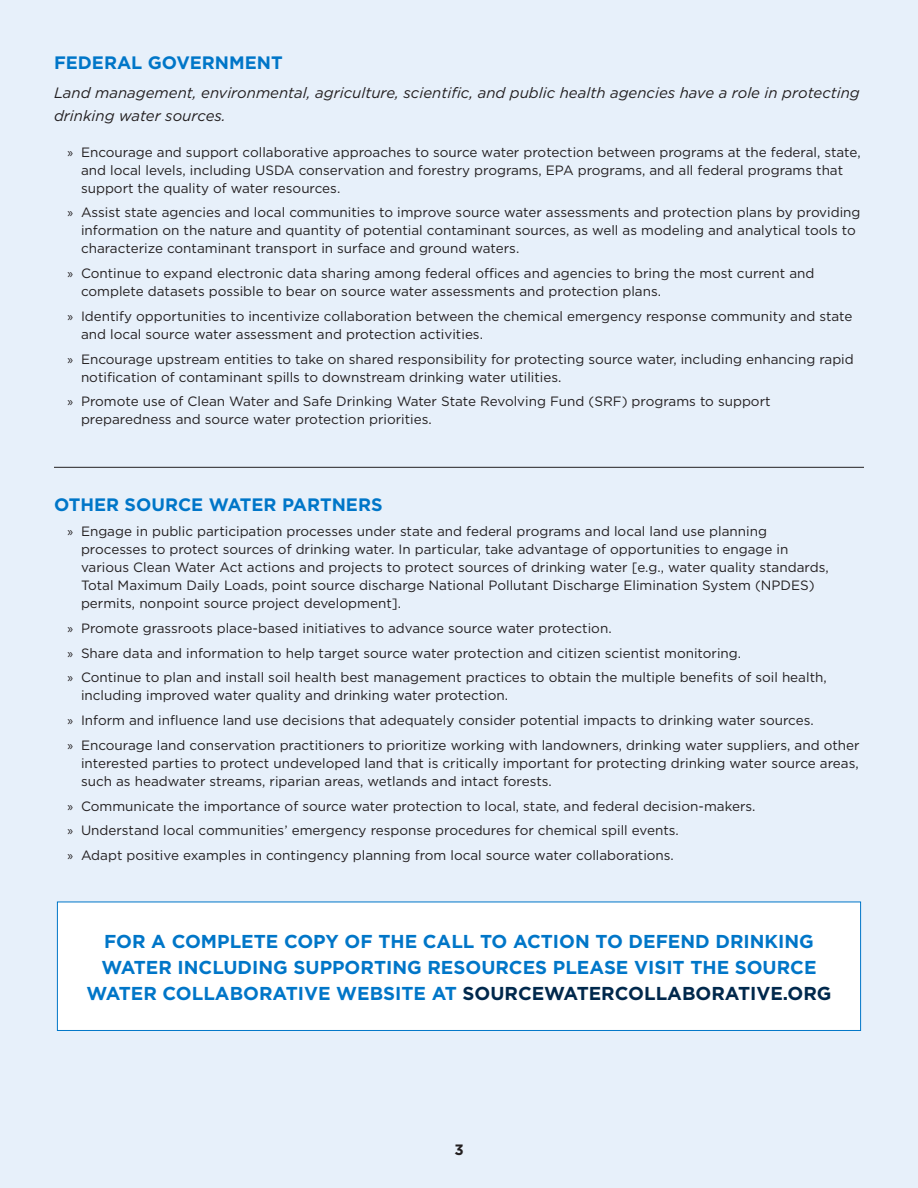
<style>
.page{position:relative;width:918px;height:1188px;background:#e7f0fa}
.page>*{position:absolute;margin:0;border:0;box-sizing:border-box;transform-origin:0 0}
.t1{font:700 18.75px/25.7px "Gotham HTF";color:#0076c8;text-align:center}
.t2{font:700 18px "Gotham HTF";color:#0076c8}
.t3{font:italic 15px/22.5px "Gotham HTF";color:#231f20}
.t4{font:700 15px "Gotham HTF";color:#231f20}
.t5{font:13.5px/18px "Gotham HTF";color:#231f20}
.s1{font-family:"Myriad Pro"}
.s2{color:#00284c}
</style>
<div class="page">
<hr style="left:54px;top:467px;width:810px;height:1px;background:#231f20">
<div style="left:57px;top:902px;width:804px;height:128px;background:#fff"></div>
<div style="left:57px;top:902px;width:804px;height:129px;border:1px solid #0076c8"></div>
<p class="t2" style="left:54px;top:52px;width:230px">FEDERAL GOVERNMENT</p>
<p class="t3" style="left:54px;top:82px;width:807px">Land management, environmental, agriculture, scientific, and public health agencies have a role in protecting drinking water sources.</p>
<p class="t5" style="left:81px;top:143px;width:781px;text-indent:-14px"><span class="s1">»</span> Encourage and support collaborative approaches to source water protection between programs at the federal, state, and local levels, including USDA conservation and forestry programs, EPA programs, and all federal programs that support the quality of water resources.</p>
<p class="t5" style="left:81px;top:203px;width:781px;text-indent:-14px"><span class="s1">»</span> Assist state agencies and local communities to improve source water assessments and protection plans by providing information on the nature and quantity of potential contaminant sources, as well as modeling and analytical tools to characterize contaminant transport in surface and ground waters.</p>
<p class="t5" style="left:81px;top:264px;width:735px;text-indent:-14px"><span class="s1">»</span> Continue to expand electronic data sharing among federal offices and agencies to bring the most current and complete datasets possible to bear on source water assessments and protection plans.</p>
<p class="t5" style="left:81px;top:307px;width:773px;text-indent:-14px"><span class="s1">»</span> Identify opportunities to incentivize collaboration between the chemical emergency response community and state and local source water assessment and protection activities.</p>
<p class="t5" style="left:81px;top:350px;width:774px;text-indent:-14px"><span class="s1">»</span> Encourage upstream entities to take on shared responsibility for protecting source water, including enhancing rapid notification of contaminant spills to downstream drinking water utilities.</p>
<p class="t5" style="left:81px;top:392px;width:691px;text-indent:-14px"><span class="s1">»</span> Promote use of Clean Water and Safe Drinking Water State Revolving Fund (SRF) programs to support preparedness and source water protection priorities.</p>
<p class="t2" style="left:54px;top:495px;width:330px">OTHER SOURCE WATER PARTNERS</p>
<p class="t5" style="left:81px;top:522px;width:749px;text-indent:-14px"><span class="s1">»</span> Engage in public participation processes under state and federal programs and local land use planning processes to protect sources of drinking water. In particular, take advantage of opportunities to engage in various Clean Water Act actions and projects to protect sources of drinking water [e.g., water quality standards, Total Maximum Daily Loads, point source discharge National Pollutant Discharge Elimination System (NPDES) permits, nonpoint source project development].</p>
<p class="t5" style="left:68px;top:619px;width:546px"><span class="s1">»</span> Promote grassroots place-based initiatives to advance source water protection.</p>
<p class="t5" style="left:68px;top:644px;width:675px"><span class="s1">»</span> Share data and information to help target source water protection and citizen scientist monitoring.</p>
<p class="t5" style="left:81px;top:668px;width:747px;text-indent:-14px"><span class="s1">»</span> Continue to plan and install soil health best management practices to obtain the multiple benefits of soil health, including improved water quality and drinking water protection.</p>
<p class="t5" style="left:68px;top:711px;width:748px"><span class="s1">»</span> Inform and influence land use decisions that adequately consider potential impacts to drinking water sources.</p>
<p class="t5" style="left:81px;top:736px;width:780px;text-align:justify;text-indent:-14px"><span class="s1">»</span> Encourage land conservation practitioners to prioritize working with landowners, drinking water suppliers, and other interested parties to protect undeveloped land that is critically important for protecting drinking water source areas, such as headwater streams, riparian areas, wetlands and intact forests.</p>
<p class="t5" style="left:68px;top:797px;width:690px"><span class="s1">»</span> Communicate the importance of source water protection to local, state, and federal decision-makers.</p>
<p class="t5" style="left:68px;top:821px;width:613px"><span class="s1">»</span> Understand local communities’ emergency response procedures for chemical spill events.</p>
<p class="t5" style="left:68px;top:846px;width:608px"><span class="s1">»</span> Adapt positive examples in contingency planning from local source water collaborations.</p>
<p class="t1" style="left:86px;top:928px;width:747px">FOR A COMPLETE COPY OF THE CALL TO ACTION TO DEFEND DRINKING<br>WATER INCLUDING SUPPORTING RESOURCES PLEASE VISIT THE SOURCE<br>WATER COLLABORATIVE WEBSITE AT <span class="s2">SOURCEWATERCOLLABORATIVE.ORG</span></p>
<p class="t4" style="left:454px;top:1141px;width:11px">3</p>
</div>
